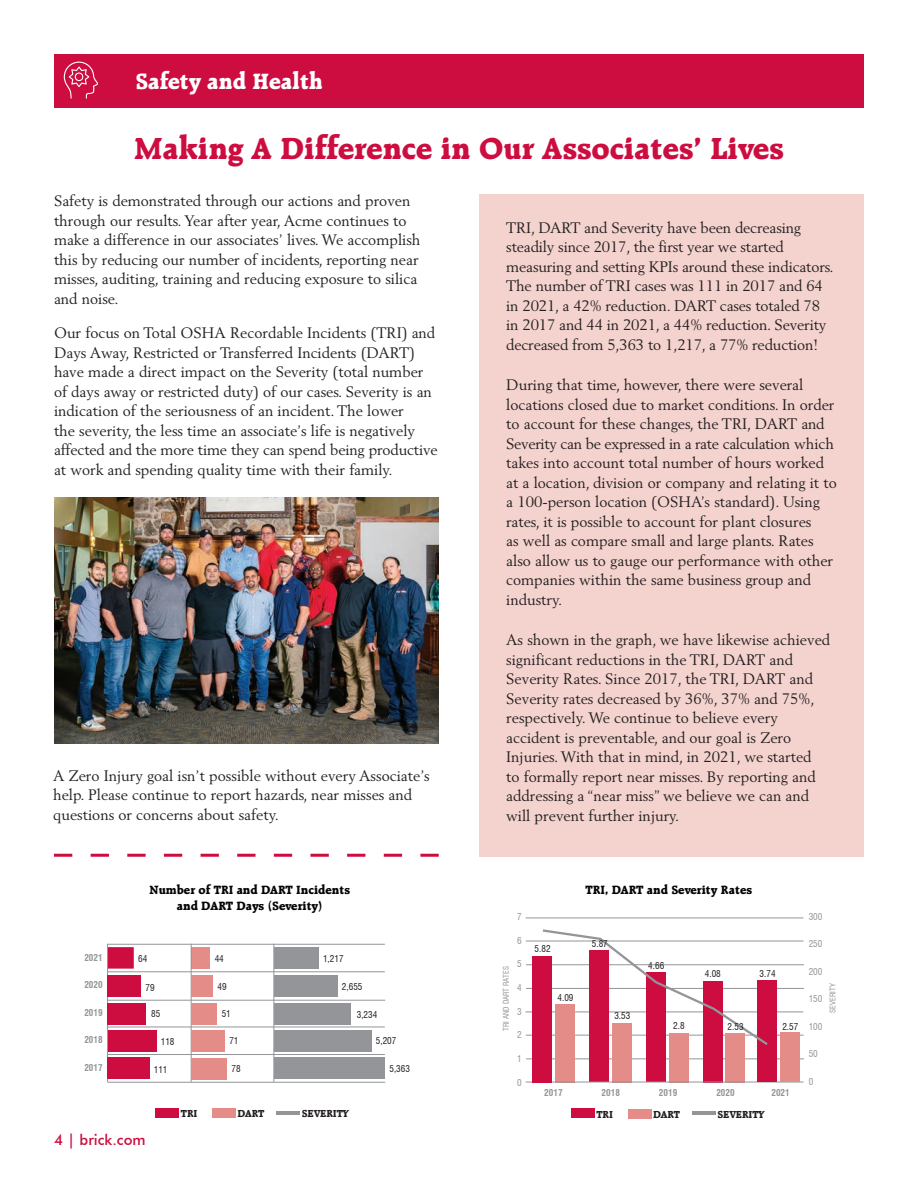
<style>
.page{position:relative;width:918px;height:1188px;background:#fff}
.page>*{position:absolute;margin:0;border:0;box-sizing:border-box;transform-origin:0 0}
.t1{font:800 33px "Raleigh BT";color:#cd0d40}
.t2{font:800 24px "Raleigh BT";color:#fff}
.t3{font:15px/19.5px "Berling";color:#231f20}
.t4{font:500 15px "Futura BT";color:#cd0d40}
.t5{font:800 13.05px/15.6px "Raleigh BT";color:#050504;text-align:center}
.t6{font:800 10.95px "Raleigh BT";color:#231f20}
.t7{font:condensed 9.15px "Swiss 721 BT";color:#231f20}
.t8{font:700 condensed 9.15px "Swiss 721 BT";color:#939598}
.t9{font:condensed 9.15px "Swiss 721 BT";color:#939598}
.t10{font:condensed 7.65px "Swiss 721 BT";color:#939598}
</style>
<div class="page">
<div style="left:479px;top:194px;width:385px;height:662px;background:#f4d3ce"></div>
<div style="left:54px;top:54px;width:810px;height:54px;background:#cd0d40"></div>
<svg style="left:64px;top:62px;width:34px;height:37px"></svg>
<hr style="left:107px;top:944px;width:278px;height:1px;background:#939598">
<hr style="left:107px;top:1054px;width:278px;height:1px;background:#939598">
<hr style="left:107px;top:1027px;width:278px;height:1px;background:#939598">
<hr style="left:107px;top:972px;width:278px;height:1px;background:#939598">
<hr style="left:108px;top:1000px;width:277px;height:1px;background:#939598">
<hr style="left:108px;top:1082px;width:277px;height:1px;background:#939598">
<div style="left:155px;top:1109px;width:24px;height:9px;background:#cd0d40"></div>
<div style="left:212px;top:1109px;width:23px;height:9px;background:#e48c88"></div>
<hr style="left:277px;top:1111px;width:23px;height:4px;background:#939598">
<div style="left:107px;top:947px;width:27px;height:22px;background:#cd0d40"></div>
<div style="left:191px;top:947px;width:18px;height:22px;background:#e48c88"></div>
<div style="left:274px;top:947px;width:44px;height:22px;background:#939598"></div>
<hr style="left:107px;top:944px;width:1px;height:138px;background:#939598">
<hr style="left:191px;top:944px;width:1px;height:138px;background:#939598">
<hr style="left:274px;top:944px;width:1px;height:138px;background:#939598">
<div style="left:107px;top:975px;width:34px;height:22px;background:#cd0d40"></div>
<div style="left:191px;top:975px;width:21px;height:22px;background:#e48c88"></div>
<div style="left:274px;top:975px;width:64px;height:22px;background:#939598"></div>
<div style="left:108px;top:1003px;width:38px;height:21px;background:#cd0d40"></div>
<div style="left:191px;top:1003px;width:25px;height:22px;background:#e48c88"></div>
<div style="left:274px;top:1003px;width:77px;height:22px;background:#939598"></div>
<div style="left:108px;top:1030px;width:48px;height:21px;background:#cd0d40"></div>
<div style="left:191px;top:1030px;width:34px;height:22px;background:#e48c88"></div>
<div style="left:274px;top:1030px;width:97px;height:22px;background:#939598"></div>
<div style="left:108px;top:1058px;width:42px;height:21px;background:#cd0d40"></div>
<div style="left:191px;top:1058px;width:35px;height:22px;background:#e48c88"></div>
<div style="left:274px;top:1058px;width:111px;height:21px;background:#939598"></div>
<svg style="left:54px;top:854px;width:385px;height:3px"></svg>
<hr style="left:525px;top:1012px;width:278px;height:1px;background:#939598">
<hr style="left:526px;top:964px;width:278px;height:1px;background:#939598">
<hr style="left:526px;top:1059px;width:278px;height:1px;background:#939598">
<hr style="left:526px;top:918px;width:278px;height:1px;background:#939598">
<hr style="left:526px;top:988px;width:278px;height:1px;background:#939598">
<hr style="left:526px;top:1035px;width:278px;height:1px;background:#939598">
<hr style="left:526px;top:941px;width:278px;height:1px;background:#939598">
<div style="left:555px;top:1004px;width:20px;height:78px;background:#e48c88"></div>
<div style="left:589px;top:951px;width:20px;height:131px;background:#cd0d40"></div>
<div style="left:612px;top:1023px;width:19px;height:59px;background:#e48c88"></div>
<div style="left:646px;top:973px;width:20px;height:109px;background:#cd0d40"></div>
<div style="left:669px;top:1033px;width:19px;height:49px;background:#e48c88"></div>
<div style="left:703px;top:981px;width:19px;height:101px;background:#cd0d40"></div>
<div style="left:726px;top:1033px;width:19px;height:49px;background:#e48c88"></div>
<hr style="left:526px;top:1082px;width:278px;height:1px;background:#939598">
<div style="left:533px;top:956px;width:19px;height:126px;background:#cd0d40"></div>
<div style="left:758px;top:981px;width:19px;height:101px;background:#cd0d40"></div>
<div style="left:780px;top:1033px;width:20px;height:49px;background:#e48c88"></div>
<svg style="left:540px;top:929px;width:230px;height:118px"></svg>
<div style="left:571px;top:1109px;width:23px;height:9px;background:#cd0d40"></div>
<div style="left:628px;top:1109px;width:23px;height:9px;background:#e48c88"></div>
<hr style="left:692px;top:1111px;width:24px;height:4px;background:#939598">
<img style="left:54px;top:498px;width:384px;height:245px">
<p class="t2" style="left:135px;top:66px;width:189px">Safety and Health</p>
<p class="t1" style="left:134px;top:128px;width:651px">Making A Difference in Our Associates’ Lives</p>
<p class="t3" style="left:54px;top:191px;width:368px">Safety is demonstrated through our actions and proven through our results. Year after year, Acme continues to make a difference in our associates’ lives. We accomplish this by reducing our number of incidents, reporting near misses, auditing, training and reducing exposure to silica and noise.</p>
<p class="t3" style="left:54px;top:323px;width:385px">Our focus on Total OSHA Recordable Incidents (TRI) and Days Away, Restricted or Transferred Incidents (DART) have made a direct impact on the Severity (total number of days away or restricted duty) of our cases. Severity is an indication of the seriousness of an incident. The lower<br>the severity, the less time an associate’s life is negatively affected and the more time they can spend being productive at work and spending quality time with their family.</p>
<p class="t3" style="left:53px;top:766px;width:378px">A Zero Injury goal isn’t possible without every Associate’s help. Please continue to report hazards, near misses and questions or concerns about safety.</p>
<p class="t5" style="left:150px;top:882px;width:202px">Number of TRI and DART Incidents and DART Days (Severity)</p>
<p class="t8" style="left:84px;top:952px;width:20px">2021</p>
<p class="t8" style="left:84px;top:979px;width:20px">2020</p>
<p class="t8" style="left:84px;top:1007px;width:20px">2019</p>
<p class="t8" style="left:84px;top:1034px;width:20px">2018</p>
<p class="t8" style="left:84px;top:1062px;width:20px">2017</p>
<p class="t7" style="left:154px;top:1064px;width:15px">111</p>
<p class="t7" style="left:231px;top:1063px;width:11px">78</p>
<p class="t7" style="left:138px;top:953px;width:11px">64</p>
<p class="t7" style="left:215px;top:953px;width:11px">44</p>
<p class="t7" style="left:146px;top:982px;width:11px">79</p>
<p class="t7" style="left:218px;top:981px;width:11px">49</p>
<p class="t7" style="left:151px;top:1009px;width:11px">85</p>
<p class="t7" style="left:222px;top:1009px;width:11px">51</p>
<p class="t7" style="left:161px;top:1036px;width:15px">118</p>
<p class="t7" style="left:229px;top:1035px;width:11px">71</p>
<p class="t7" style="left:323px;top:953px;width:22px">1,217</p>
<p class="t7" style="left:342px;top:981px;width:22px">2,655</p>
<p class="t7" style="left:357px;top:1009px;width:22px">3,234</p>
<p class="t7" style="left:376px;top:1035px;width:22px">5,207</p>
<p class="t7" style="left:389px;top:1063px;width:22px">5,363</p>
<p class="t4" style="left:54px;top:1131px;width:93px">4 | brick.com</p>
<p class="t6" style="left:181px;top:1107px;width:18px">TRI</p>
<p class="t6" style="left:237px;top:1107px;width:28px">DART</p>
<p class="t6" style="left:302px;top:1107px;width:49px">SEVERITY</p>
<p class="t3" style="left:506px;top:217px;width:329px">TRI, DART and Severity have been decreasing steadily since 2017, the first year we started measuring and setting KPIs around these indicators.<br>The number of TRI cases was 111 in 2017 and 64 in 2021, a 42% reduction. DART cases totaled 78 in 2017 and 44 in 2021, a 44% reduction. Severity decreased from 5,363 to 1,217, a 77% reduction!</p>
<p class="t3" style="left:506px;top:375px;width:332px">During that time, however, there were several locations closed due to market conditions. In order to account for these changes, the TRI, DART and Severity can be expressed in a rate calculation which takes into account total number of hours worked at a location, division or company and relating it to a 100-person location (OSHA’s standard). Using rates, it is possible to account for plant closures<br>as well as compare small and large plants. Rates also allow us to gauge our performance with other companies within the same business group and industry.</p>
<p class="t3" style="left:506px;top:630px;width:325px">As shown in the graph, we have likewise achieved significant reductions in the TRI, DART and Severity Rates. Since 2017, the TRI, DART and Severity rates decreased by 36%, 37% and 75%, respectively. We continue to believe every accident is preventable, and our goal is Zero Injuries. With that in mind, in 2021, we started<br>to formally report near misses. By reporting and addressing a “near miss” we believe we can and will prevent further injury.</p>
<p class="t10" style="left:501px;top:1031px;width:66px;rotate:-90deg">TRI AND DART RATES</p>
<p class="t9" style="left:517px;top:911px;width:6px">7</p>
<p class="t9" style="left:517px;top:935px;width:6px">6</p>
<p class="t9" style="left:517px;top:958px;width:6px">5</p>
<p class="t9" style="left:517px;top:982px;width:6px">4</p>
<p class="t9" style="left:517px;top:1006px;width:6px">3</p>
<p class="t9" style="left:517px;top:1030px;width:6px">2</p>
<p class="t9" style="left:517px;top:1053px;width:6px">1</p>
<p class="t9" style="left:517px;top:1077px;width:6px">0</p>
<p class="t5" style="left:585px;top:881px;width:168px">TRI, DART and Severity Rates</p>
<p class="t7" style="left:535px;top:943px;width:18px">5.82</p>
<p class="t7" style="left:558px;top:992px;width:18px">4.09</p>
<p class="t7" style="left:592px;top:939px;width:18px">5.87</p>
<p class="t7" style="left:614px;top:1011px;width:18px">3.53</p>
<p class="t7" style="left:648px;top:960px;width:18px">4.66</p>
<p class="t7" style="left:673px;top:1020px;width:13px">2.8</p>
<p class="t7" style="left:705px;top:968px;width:18px">4.08</p>
<p class="t7" style="left:760px;top:968px;width:18px">3.74</p>
<p class="t7" style="left:728px;top:1021px;width:18px">2.53</p>
<p class="t7" style="left:782px;top:1021px;width:18px">2.57</p>
<p class="t8" style="left:544px;top:1087px;width:20px">2017</p>
<p class="t8" style="left:602px;top:1087px;width:20px">2018</p>
<p class="t8" style="left:659px;top:1087px;width:20px">2019</p>
<p class="t8" style="left:716px;top:1087px;width:20px">2020</p>
<p class="t8" style="left:771px;top:1087px;width:20px">2021</p>
<p class="t6" style="left:596px;top:1107px;width:18px">TRI</p>
<p class="t6" style="left:653px;top:1107px;width:28px">DART</p>
<p class="t6" style="left:717px;top:1107px;width:49px">SEVERITY</p>
<p class="t9" style="left:809px;top:911px;width:15px">300</p>
<p class="t9" style="left:809px;top:938px;width:15px">250</p>
<p class="t9" style="left:809px;top:966px;width:15px">200</p>
<p class="t9" style="left:809px;top:993px;width:15px">150</p>
<p class="t9" style="left:809px;top:1021px;width:15px">100</p>
<p class="t9" style="left:809px;top:1048px;width:11px">50</p>
<p class="t9" style="left:809px;top:1076px;width:6px">0</p>
<p class="t10" style="left:828px;top:1013px;width:31px;rotate:-90deg">SEVERITY</p>
</div>
